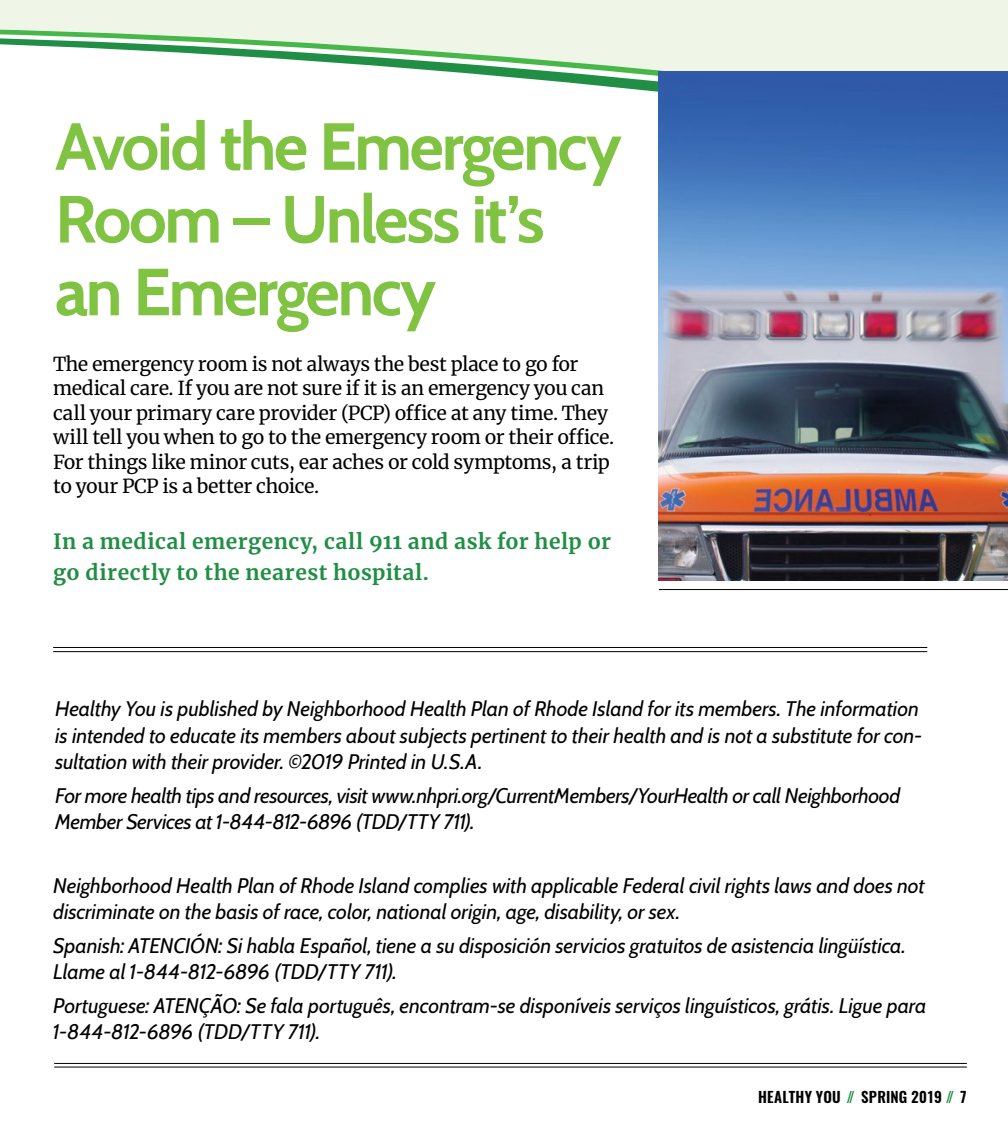
<style>
.page{position:relative;width:1008px;height:1134px;background:#fff}
.page>*{position:absolute;margin:0;border:0;box-sizing:border-box;transform-origin:0 0}
.Raffle_header{font:700 66.5px/72.8px "Cabin";letter-spacing:-.035em;color:#80c342}
.side_bar_footer{font:italic 21px/26.2px "Cabin";letter-spacing:-.005em;color:#000}
.body{font:700 21px/31.5px "Merriweather";letter-spacing:.02em;color:#208e44}
.body-2{font:19.25px/24.5px "Merriweather";letter-spacing:-.02em;color:#000}
.t1{font:600 14.88px "Oswald";letter-spacing:.015em;color:#000}
.s1{color:#208e44}
</style>
<div class="page">
<hr style="left:54px;top:1063px;width:913px;height:1px;background:#000">
<hr style="left:54px;top:1067px;width:913px;height:1px;background:#000">
<hr style="left:659px;top:589px;width:349px;height:1px;background:#000">
<svg style="left:0;top:0;width:1008px;height:256px"></svg>
<hr style="left:53px;top:651px;width:874px;height:1px;background:#000">
<hr style="left:53px;top:647px;width:874px;height:1px;background:#000">
<img style="left:659px;top:72px;width:349px;height:508px">
<p class="Raffle_header" style="left:55px;top:106px;width:568px">Avoid the Emergency<br>Room – Unless it’s an Emergency</p>
<p class="body-2" style="left:53px;top:351px;width:562px">The emergency room is not always the best place to go for medical care. If you are not sure if it is an emergency you can call your primary care provider (PCP) office at any time. They will tell you when to go to the emergency room or their office.<br>For things like minor cuts, ear aches or cold symptoms, a trip to your PCP is a better choice.</p>
<p class="body" style="left:53px;top:525px;width:559px">In a medical emergency, call 911 and ask for help or go directly to the nearest hospital.</p>
<p class="side_bar_footer" style="left:55px;top:694px;width:869px">Healthy You is published by Neighborhood Health Plan of Rhode Island for its members. The information is intended to educate its members about subjects pertinent to their health and is not a substitute for con&shy;sultation with their provider. ©2019 Printed in U.S.A.</p>
<p class="side_bar_footer" style="left:55px;top:780px;width:847px">For more health tips and resources, visit www.nhpri.org/CurrentMembers/YourHealth or call Neighborhood<br>Member Services at 1-844-812-6896 (TDD/TTY 711).</p>
<p class="side_bar_footer" style="left:53px;top:871px;width:873px">Neighborhood Health Plan of Rhode Island complies with applicable Federal civil rights laws and does not discriminate on the basis of race, color, national origin, age, disability, or sex.</p>
<p class="side_bar_footer" style="left:53px;top:931px;width:854px">Spanish: ATENCIÓN: Si habla Español, tiene a su disposición servicios gratuitos de asistencia lingüística.<br>Llame al 1-844-812-6896 (TDD/TTY 711).</p>
<p class="side_bar_footer" style="left:53px;top:991px;width:875px">Portuguese: ATENÇÃO: Se fala português, encontram-se disponíveis serviços linguísticos, grátis. Ligue para<br>1-844-812-6896 (TDD/TTY 711).</p>
<p class="t1" style="left:758px;top:1087px;width:210px">HEALTHY YOU <span class="s1">//</span> SPRING 2019 <span class="s1">//</span> 7</p>
</div>
